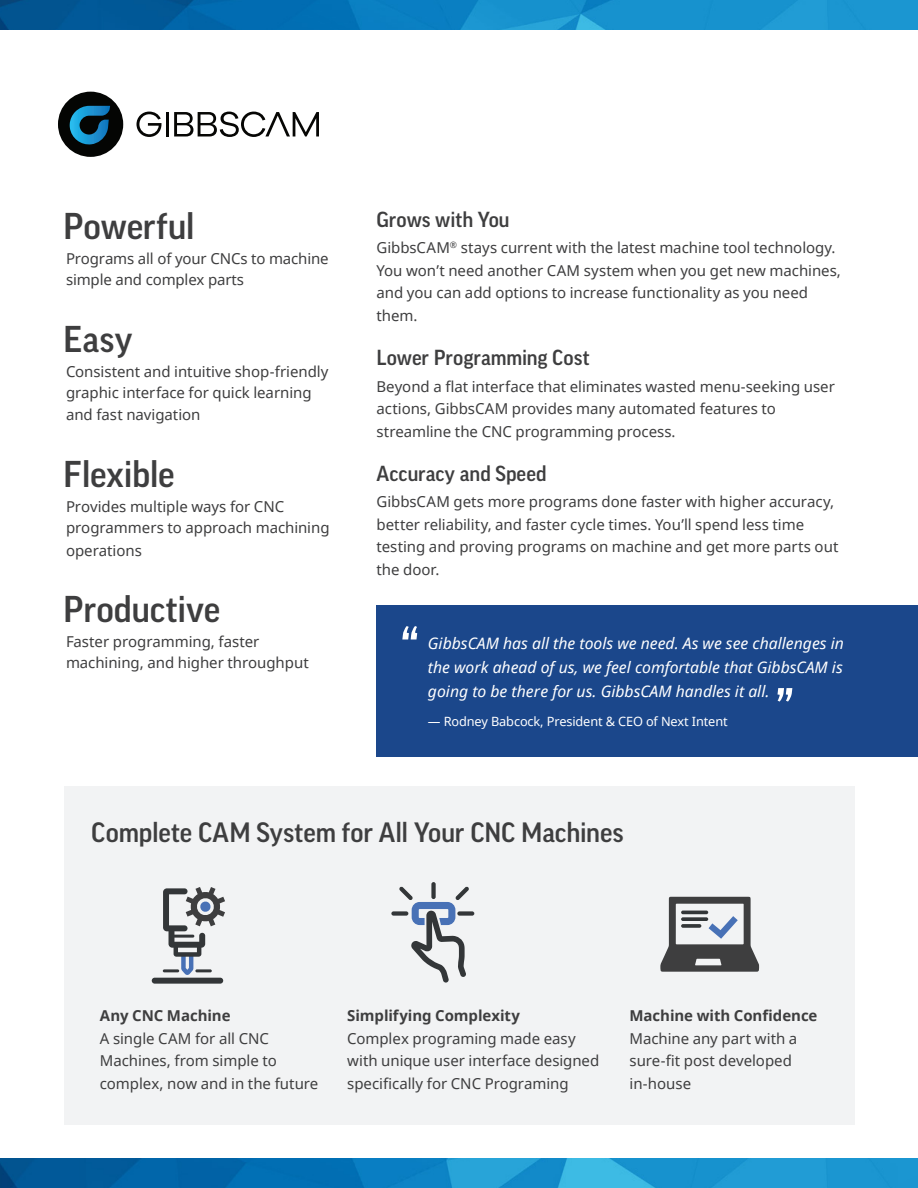
<style>
.page{position:relative;width:918px;height:1188px;background:#fff}
.page>*{position:absolute;margin:0;border:0;box-sizing:border-box;transform-origin:0 0}
.Cimatron{font:500 36px "Good Pro";letter-spacing:-.005em;color:#3e3e3f}
.Cimatron-2{font:500 27px "Good Pro";letter-spacing:-.005em;color:#3e3e3f}
.Cimatron_Text{font:500 21px "Good Pro";color:#3e3e3f}
.t1{font:italic 15.75px/24px "Noto Sans";color:#fff;text-align:justify}
.Cimatron_Text-2{font:15px/22.5px "Noto Sans";letter-spacing:-.005em;color:#3e3e3f}
.Cimatron_Text-3{font:700 15px "Noto Sans";letter-spacing:-.005em;color:#3e3e3f}
.t2{font:12.75px "Noto Sans";letter-spacing:-.01em;color:#fff}
</style>
<div class="page">
<div style="left:64px;top:786px;width:790px;height:338px;background:#f2f3f4"></div>
<div style="left:377px;top:605px;width:541px;height:152px;background:#1b478b"></div>
<svg style="left:402px;top:626px;width:15px;height:14px"></svg>
<svg style="left:778px;top:688px;width:14px;height:14px"></svg>
<div style="left:391px;top:911px;width:17px;height:5px;background:#333638;border-radius:2px"></div>
<div style="left:457px;top:911px;width:17px;height:5px;background:#333638;border-radius:2px"></div>
<div style="left:431px;top:882px;width:5px;height:17px;background:#333638;border-radius:2px"></div>
<svg style="left:399px;top:887px;width:70px;height:96px"></svg>
<svg style="left:660px;top:897px;width:99px;height:75px"></svg>
<div style="left:152px;top:978px;width:71px;height:6px;background:#333638;border-radius:3px"></div>
<svg style="left:163px;top:887px;width:62px;height:88px"></svg>
<img style="left:0;top:0;width:901px;height:30px">
<img style="left:0;top:1158px;width:899px;height:30px">
<img style="left:901px;top:0;width:17px;height:30px">
<img style="left:899px;top:1158px;width:19px;height:30px">
<svg style="left:136px;top:112px;width:25px;height:25px"></svg>
<hr style="left:166px;top:112px;width:3px;height:24px;background:#060604">
<svg style="left:174px;top:112px;width:145px;height:25px"></svg>
<div style="left:58px;top:92px;width:65px;height:65px;background:#040503;border-radius:50%"></div>
<svg style="left:70px;top:106px;width:40px;height:39px"></svg>
<p class="Cimatron" style="left:63px;top:206px;width:133px">Powerful</p>
<p class="Cimatron_Text-2" style="left:66px;top:248px;width:264px;line-height:21px">Programs all of your CNCs to machine simple and complex parts</p>
<p class="Cimatron" style="left:63px;top:318px;width:71px">Easy</p>
<p class="Cimatron_Text-2" style="left:66px;top:361px;width:264px;line-height:21px">Consistent and intuitive shop-friendly graphic interface for quick learning</p>
<p class="Cimatron_Text-2" style="left:66px;top:403px;width:136px">and fast navigation</p>
<p class="Cimatron" style="left:63px;top:454px;width:113px">Flexible</p>
<p class="Cimatron_Text-2" style="left:66px;top:496px;width:265px;line-height:21px">Provides multiple ways for CNC programmers to approach machining</p>
<p class="Cimatron_Text-2" style="left:66px;top:539px;width:77px">operations</p>
<p class="Cimatron" style="left:63px;top:589px;width:158px">Productive</p>
<p class="Cimatron_Text-2" style="left:66px;top:631px;width:244px;line-height:21px">Faster programming, faster machining, and higher throughput</p>
<p class="Cimatron_Text" style="left:377px;top:207px;width:135px">Grows with You</p>
<p class="Cimatron_Text-2" style="left:377px;top:236px;width:466px">GibbsCAM<sup>®</sup> stays current with the latest machine tool technology.<br>You won’t need another CAM system when you get new machines, and you can add options to increase functionality as you need them.</p>
<p class="Cimatron_Text" style="left:377px;top:345px;width:215px">Lower Programming Cost</p>
<p class="Cimatron_Text-2" style="left:377px;top:375px;width:460px">Beyond a flat interface that eliminates wasted menu-seeking user actions, GibbsCAM provides many automated features to streamline the CNC programming process.</p>
<p class="Cimatron_Text" style="left:377px;top:461px;width:172px">Accuracy and Speed</p>
<p class="Cimatron_Text-2" style="left:377px;top:490px;width:463px">GibbsCAM gets more programs done faster with higher accuracy, better reliability, and faster cycle times. You’ll spend less time testing and proving programs on machine and get more parts out the door.</p>
<p class="t1" style="left:428px;top:630px;width:418px">GibbsCAM has all the tools we need. As we see challenges in the work ahead of us, we feel comfortable that GibbsCAM is going to be there for us. GibbsCAM handles it all.</p>
<p class="t2" style="left:428px;top:713px;width:301px">— Rodney Babcock, President &amp; CEO of Next Intent</p>
<p class="Cimatron-2" style="left:91px;top:817px;width:534px">Complete CAM System for All Your CNC Machines</p>
<p class="Cimatron_Text-3" style="left:100px;top:1005px;width:132px">Any CNC Machine</p>
<p class="Cimatron_Text-2" style="left:100px;top:1026px;width:220px">A single CAM for all CNC<br>Machines, from simple to complex, now and in the future</p>
<p class="Cimatron_Text-3" style="left:347px;top:1005px;width:174px">Simplifying Complexity</p>
<p class="Cimatron_Text-2" style="left:347px;top:1026px;width:254px">Complex programing made easy with unique user interface designed specifically for CNC Programing</p>
<p class="Cimatron_Text-3" style="left:630px;top:1005px;width:189px">Machine with Confidence</p>
<p class="Cimatron_Text-2" style="left:630px;top:1026px;width:169px">Machine any part with a sure-fit post developed in-house</p>
</div>
